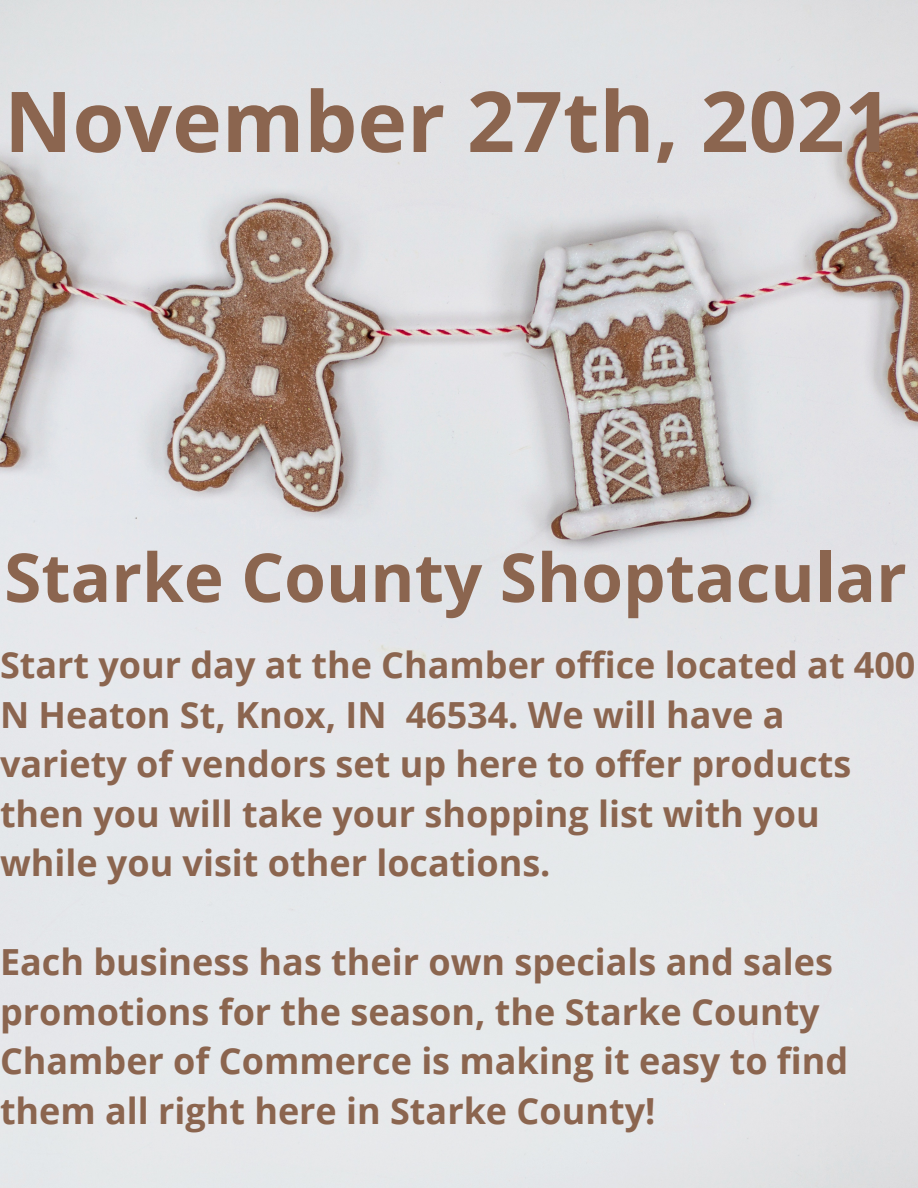
<style>
.page{position:relative;width:918px;height:1188px;background:#fff}
.page>*{position:absolute;margin:0;border:0;box-sizing:border-box;transform-origin:0 0}
.t1{font:700 84px "Open Sans";color:#8b654f}
.t2{font:700 67.5px "Open Sans";color:#8b654f}
.t3{font:700 36px/49.5px "Open Sans";color:#8b654f}
</style>
<div class="page">
<img style="left:0;top:0;width:918px;height:1188px">
<p class="t1" style="left:4px;top:62px;width:890px">November 27th, 2021</p>
<p class="t2" style="left:4px;top:530px;width:904px">Starke County Shoptacular</p>
<p class="t3" style="left:0;top:639px;width:917px">Start your day at the Chamber office located at 400<br>N Heaton St, Knox, IN 46534. We will have a variety of vendors set up here to offer products then you will take your shopping list with you while you visit other locations.</p>
<p class="t3" style="left:0;top:936px;width:850px">Each business has their own specials and sales promotions for the season, the Starke County Chamber of Commerce is making it easy to find them all right here in Starke County!</p>
</div>
